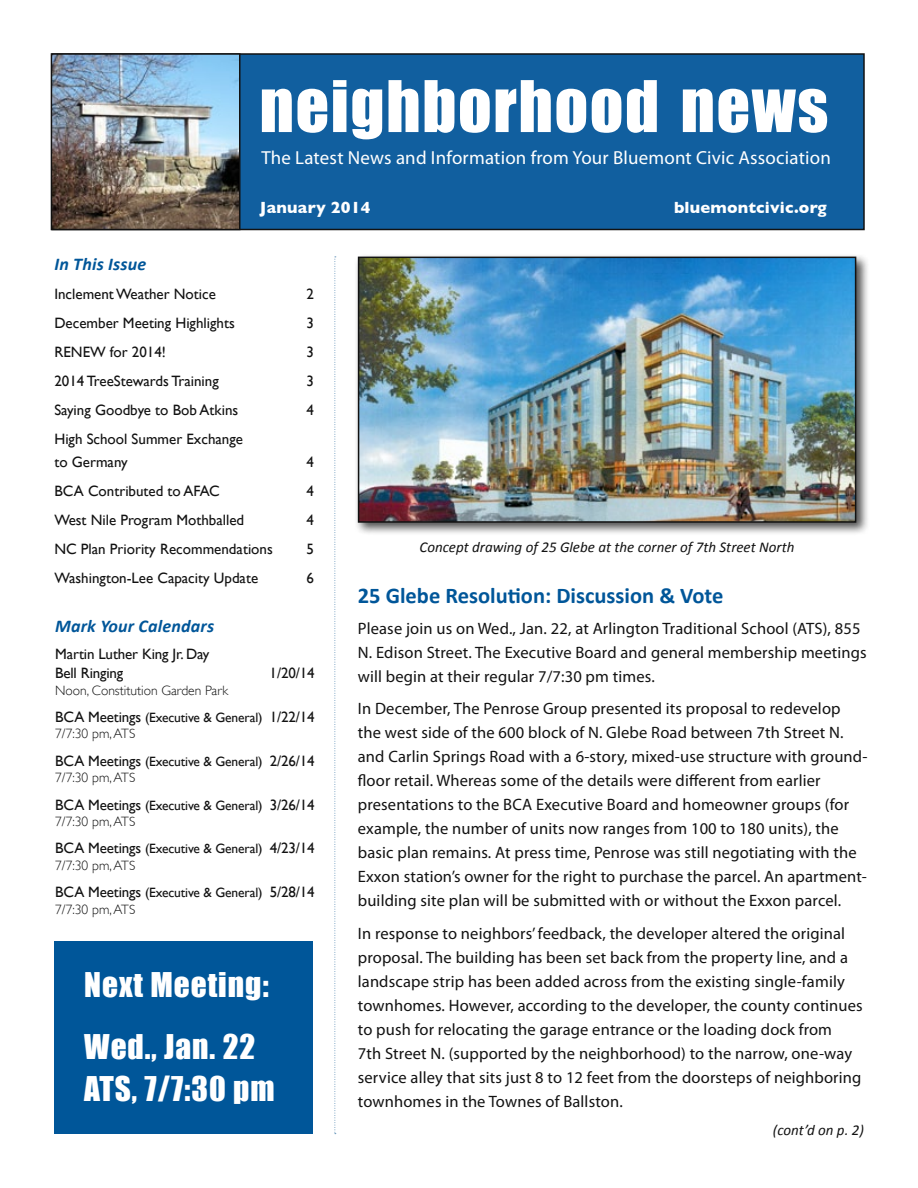
<style>
.page{position:relative;width:918px;height:1188px;background:#fff}
.page>*{position:absolute;margin:0;border:0;box-sizing:border-box;transform-origin:0 0}
.t1{font:65.7px "Impact";letter-spacing:.025em;color:#fff}
.t2{font:31.35px/62.2px "Impact";letter-spacing:.03em;color:#fff}
.t3{font:700 22.5px "Calibri";color:#005699}
.t4{font:18.9px "Myriad Pro";letter-spacing:.01em;color:#fff}
.t5{font:italic 700 18px "Calibri";letter-spacing:.01em;color:#005699}
.t6{font:16.5px/24px "Myriad Pro";letter-spacing:.01em;color:#121212}
.t7{font:700 16.5px "Gill Sans";letter-spacing:.01em;color:#fff}
.t8{font:15px/19.5px "Gill Sans";color:#121212}
.t9{font:italic 15px "Calibri";color:#121212}
.t10{font:13.5px/27.3px "Gill Sans";letter-spacing:-.01em;color:#121212}
.t11{font:300 13.5px/27.3px "Gill Sans";color:#121212}
.s1{font-weight:400;font-size:15px}
.s2{font-weight:400}
.s3{font-weight:300}
.s4{font-size:15px}
</style>
<div class="page">
<svg style="left:334px;top:256px;width:2px;height:878px"></svg>
<div style="left:52px;top:54px;width:812px;height:176px;background:#115f9f"></div>
<div style="left:51px;top:53px;width:814px;height:177px;border:2px solid #121212"></div>
<img style="left:54px;top:56px;width:184px;height:171px">
<div style="left:51px;top:53px;width:190px;height:177px;border:2px solid #121212"></div>
<div style="left:55px;top:942px;width:258px;height:192px;background:#005699"></div>
<div style="left:354px;top:253px;width:516px;height:283px;background:#121212;opacity:.75"></div>
<img style="left:361px;top:260px;width:492px;height:260px">
<div style="left:358px;top:257px;width:498px;height:266px;border:2px solid #121212"></div>
<h1 class="t1" style="left:260px;top:55px;width:570px">neighborhood news</h1>
<p class="t4" style="left:261px;top:146px;width:571px">The Latest News and Information from Your Bluemont Civic Association</p>
<p class="t7" style="left:260px;top:198px;width:112px">January 2014</p>
<p class="t7" style="left:674px;top:198px;width:154px">bluemontcivic.org</p>
<p class="t5" style="left:54px;top:253px;width:93px">In This Issue</p>
<p class="t8" style="left:54px;top:284px;width:163px">Inclement Weather Notice</p>
<p class="t8" style="left:306px;top:284px;width:9px">2</p>
<p class="t8" style="left:54px;top:313px;width:182px">December Meeting Highlights</p>
<p class="t8" style="left:306px;top:313px;width:9px">3</p>
<p class="t8" style="left:54px;top:342px;width:113px">RENEW for 2014!</p>
<p class="t8" style="left:306px;top:342px;width:9px">3</p>
<p class="t8" style="left:54px;top:371px;width:166px">2014 TreeStewards Training</p>
<p class="t8" style="left:306px;top:371px;width:9px">3</p>
<p class="t8" style="left:54px;top:400px;width:185px">Saying Goodbye to Bob Atkins</p>
<p class="t8" style="left:306px;top:400px;width:9px">4</p>
<p class="t8" style="left:54px;top:428px;width:190px;line-height:22.5px">High School Summer Exchange to Germany</p>
<p class="t8" style="left:306px;top:452px;width:9px">4</p>
<p class="t8" style="left:54px;top:481px;width:167px">BCA Contributed to AFAC</p>
<p class="t8" style="left:306px;top:481px;width:9px">4</p>
<p class="t8" style="left:54px;top:510px;width:191px">West Nile Program Mothballed</p>
<p class="t8" style="left:306px;top:510px;width:9px">4</p>
<p class="t8" style="left:54px;top:539px;width:220px">NC Plan Priority Recommendations</p>
<p class="t8" style="left:306px;top:539px;width:9px">5</p>
<p class="t8" style="left:54px;top:568px;width:205px">Washington-Lee Capacity Update</p>
<p class="t8" style="left:306px;top:568px;width:9px">6</p>
<p class="t5" style="left:55px;top:615px;width:160px">Mark Your Calendars</p>
<p class="t8" style="left:55px;top:644px;width:156px">Martin Luther King Jr. Day<br>Bell Ringing</p>
<p class="t8" style="left:270px;top:663px;width:47px">1/20/14</p>
<p class="t11" style="left:55px;top:676px;width:261px">Noon, Constitution Garden Park<br><span class="s1">BCA Meetings</span> <span class="s2">(Executive &amp; General)</span> <span class="s1">1/22/14</span></p>
<p class="t10" style="left:55px;top:720px;width:261px"><span class="s3">7/7:30 pm, ATS<br></span><span class="s4">BCA Meetings</span> (Executive &amp; General) <span class="s4">2/26/14</span></p>
<p class="t10" style="left:55px;top:764px;width:261px"><span class="s3">7/7:30 pm, ATS<br></span><span class="s4">BCA Meetings</span> (Executive &amp; General) <span class="s4">3/26/14</span></p>
<p class="t10" style="left:55px;top:808px;width:261px"><span class="s3">7/7:30 pm, ATS<br></span><span class="s4">BCA Meetings</span> (Executive &amp; General) <span class="s4">4/23/14</span></p>
<p class="t10" style="left:55px;top:852px;width:261px"><span class="s3">7/7:30 pm, ATS<br></span><span class="s4">BCA Meetings</span> (Executive &amp; General) <span class="s4">5/28/14</span></p>
<p class="t11" style="left:55px;top:896px;width:82px">7/7:30 pm, ATS</p>
<h2 class="t2" style="left:84px;top:953px;width:186px">Next Meeting:<br>Wed., Jan. 22</h2>
<h2 class="t2" style="left:84px;top:1057px;width:192px">ATS, 7/7:30 pm</h2>
<p class="t9" style="left:420px;top:538px;width:376px">Concept drawing of 25 Glebe at the corner of 7th Street North</p>
<h3 class="t3" style="left:358px;top:582px;width:367px">25 Glebe Resolution: Discussion &amp; Vote</h3>
<p class="t6" style="left:358px;top:616px;width:510px">Please join us on Wed., Jan. 22, at Arlington Traditional School (ATS), 855<br>N. Edison Street. The Executive Board and general membership meetings will begin at their regular 7/7:30 pm times.</p>
<p class="t6" style="left:358px;top:697px;width:511px">In December, The Penrose Group presented its proposal to redevelop the west side of the 600 block of N. Glebe Road between 7th Street N. and Carlin Springs Road with a 6-story, mixed-use structure with ground&shy;floor retail. Whereas some of the details were different from earlier presentations to the BCA Executive Board and homeowner groups (for example, the number of units now ranges from 100 to 180 units), the basic plan remains. At press time, Penrose was still negotiating with the Exxon station’s owner for the right to purchase the parcel. An apartment&shy;building site plan will be submitted with or without the Exxon parcel.</p>
<p class="t6" style="left:358px;top:921px;width:507px">In response to neighbors’ feedback, the developer altered the original proposal. The building has been set back from the property line, and a landscape strip has been added across from the existing single-family townhomes. However, according to the developer, the county continues to push for relocating the garage entrance or the loading dock from<br>7th Street N. (supported by the neighborhood) to the narrow, one-way service alley that sits just 8 to 12 feet from the doorsteps of neighboring townhomes in the Townes of Ballston.</p>
<p class="t9" style="left:773px;top:1121px;width:93px">(cont’d on p. 2)</p>
</div>
